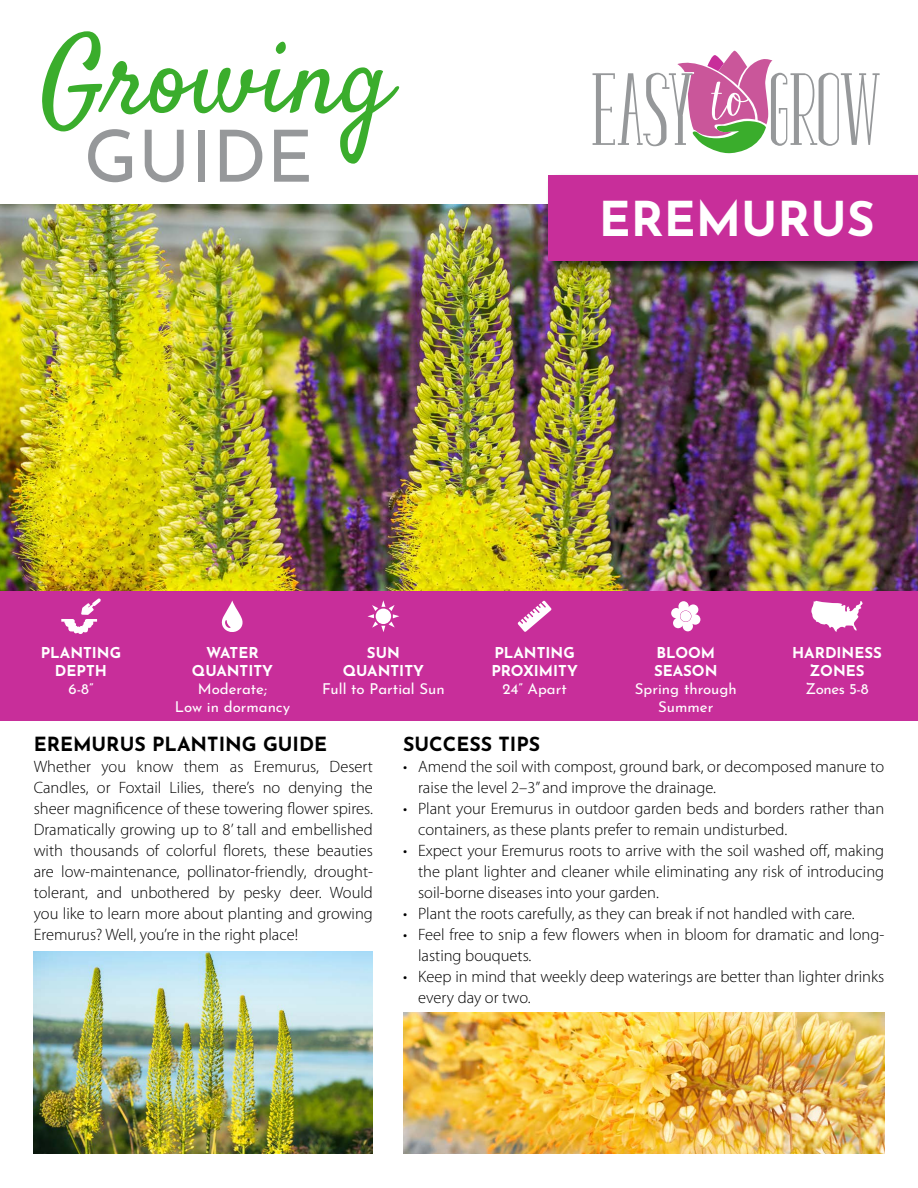
<style>
.page{position:relative;width:918px;height:1188px;background:#fff}
.page>*{position:absolute;margin:0;border:0;box-sizing:border-box;transform-origin:0 0}
.t1{font:107.85px "Satisfy";color:#3aad2c}
.t2{font:71.85px "Josefin Sans";color:#96989a}
.t3{font:700 48px "Josefin Sans";color:#fff}
.t4{font:700 19.5px "Josefin Sans";color:#000}
.t5{font:300 16.5px/21px "Myriad Pro";color:#000}
.t6{font:700 15px/18px "Josefin Sans";color:#fff;text-align:center}
.t7{font:15px/18px "Josefin Sans";color:#fff;text-align:center}
</style>
<div class="page">
<svg style="left:593px;top:51px;width:287px;height:103px"></svg>
<img style="left:0;top:204px;width:918px;height:387px">
<div style="left:546px;top:172px;width:372px;height:104px;background:#000;opacity:.75"></div>
<div style="left:548px;top:175px;width:370px;height:85px;background:#c82e9a"></div>
<img style="left:34px;top:951px;width:339px;height:203px">
<img style="left:403px;top:1012px;width:481px;height:142px">
<div style="left:0;top:591px;width:918px;height:129px;background:#c82e9a"></div>
<svg style="left:61px;top:598px;width:40px;height:36px"></svg>
<svg style="left:221px;top:601px;width:22px;height:31px"></svg>
<svg style="left:367px;top:600px;width:32px;height:32px"></svg>
<div style="left:376px;top:609px;width:15px;height:15px;background:#fff;border-radius:50%"></div>
<svg style="left:518px;top:601px;width:34px;height:31px"></svg>
<svg style="left:671px;top:601px;width:29px;height:30px"></svg>
<div style="left:680px;top:611px;width:11px;height:11px;background:#fff;border-radius:50%"></div>
<svg style="left:811px;top:601px;width:52px;height:31px"></svg>
<h1 class="t1" style="left:40px;top:10px;width:352px">Growing</h1>
<h2 class="t2" style="left:84px;top:97px;width:231px">GUIDE</h2>
<h3 class="t3" style="left:599px;top:176px;width:277px">EREMURUS</h3>
<p class="t6" style="left:41px;top:641px;width:82px">PLANTING<br>DEPTH</p>
<p class="t7" style="left:69px;top:678px;width:26px">6-8”</p>
<p class="t6" style="left:192px;top:641px;width:83px">WATER<br>QUANTITY</p>
<p class="t7" style="left:175px;top:678px;width:117px">Moderate;<br>Low in dormancy</p>
<p class="t6" style="left:343px;top:641px;width:83px">SUN<br>QUANTITY</p>
<p class="t7" style="left:322px;top:678px;width:124px">Full to Partial Sun</p>
<p class="t6" style="left:491px;top:641px;width:88px;text-align:left">PLANTING<br>PROXIMITY</p>
<p class="t7" style="left:502px;top:678px;width:66px">24” Apart</p>
<p class="t6" style="left:654px;top:641px;width:65px;text-align:left">BLOOM<br>SEASON</p>
<p class="t7" style="left:635px;top:678px;width:103px">Spring through<br>Summer</p>
<p class="t6" style="left:792px;top:641px;width:91px">HARDINESS<br>ZONES</p>
<p class="t7" style="left:805px;top:678px;width:65px">Zones 5-8</p>
<p class="t4" style="left:34px;top:727px;width:295px">EREMURUS PLANTING GUIDE</p>
<p class="t5" style="left:34px;top:757px;width:341px;text-align:justify">Whether you know them as Eremurus, Desert Candles, or Foxtail Lilies, there’s no denying the sheer magnificence of these towering flower spires.<br>Dramatically growing up to 8’ tall and embellished with thousands of colorful florets, these beauties are low-maintenance, pollinator-friendly, drought&shy;tolerant, and unbothered by pesky deer. Would you like to learn more about planting and growing Eremurus? Well, you’re in the right place!</p>
<p class="t4" style="left:403px;top:727px;width:139px">SUCCESS TIPS</p>
<p class="t5" style="left:418px;top:757px;width:468px;text-indent:-15px">• Amend the soil with compost, ground bark, or decomposed manure to raise the level 2–3” and improve the drainage.</p>
<p class="t5" style="left:418px;top:799px;width:468px;text-indent:-15px">• Plant your Eremurus in outdoor garden beds and borders rather than containers, as these plants prefer to remain undisturbed.</p>
<p class="t5" style="left:418px;top:841px;width:468px;text-align:justify;text-indent:-15px">• Expect your Eremurus roots to arrive with the soil washed off, making the plant lighter and cleaner while eliminating any risk of introducing soil-borne diseases into your garden.</p>
<p class="t5" style="left:403px;top:904px;width:453px">• Plant the roots carefully, as they can break if not handled with care.</p>
<p class="t5" style="left:418px;top:925px;width:468px;text-indent:-15px">• Feel free to snip a few flowers when in bloom for dramatic and long&shy;lasting bouquets.</p>
<p class="t5" style="left:418px;top:967px;width:468px;text-indent:-15px">• Keep in mind that weekly deep waterings are better than lighter drinks every day or two.</p>
</div>
